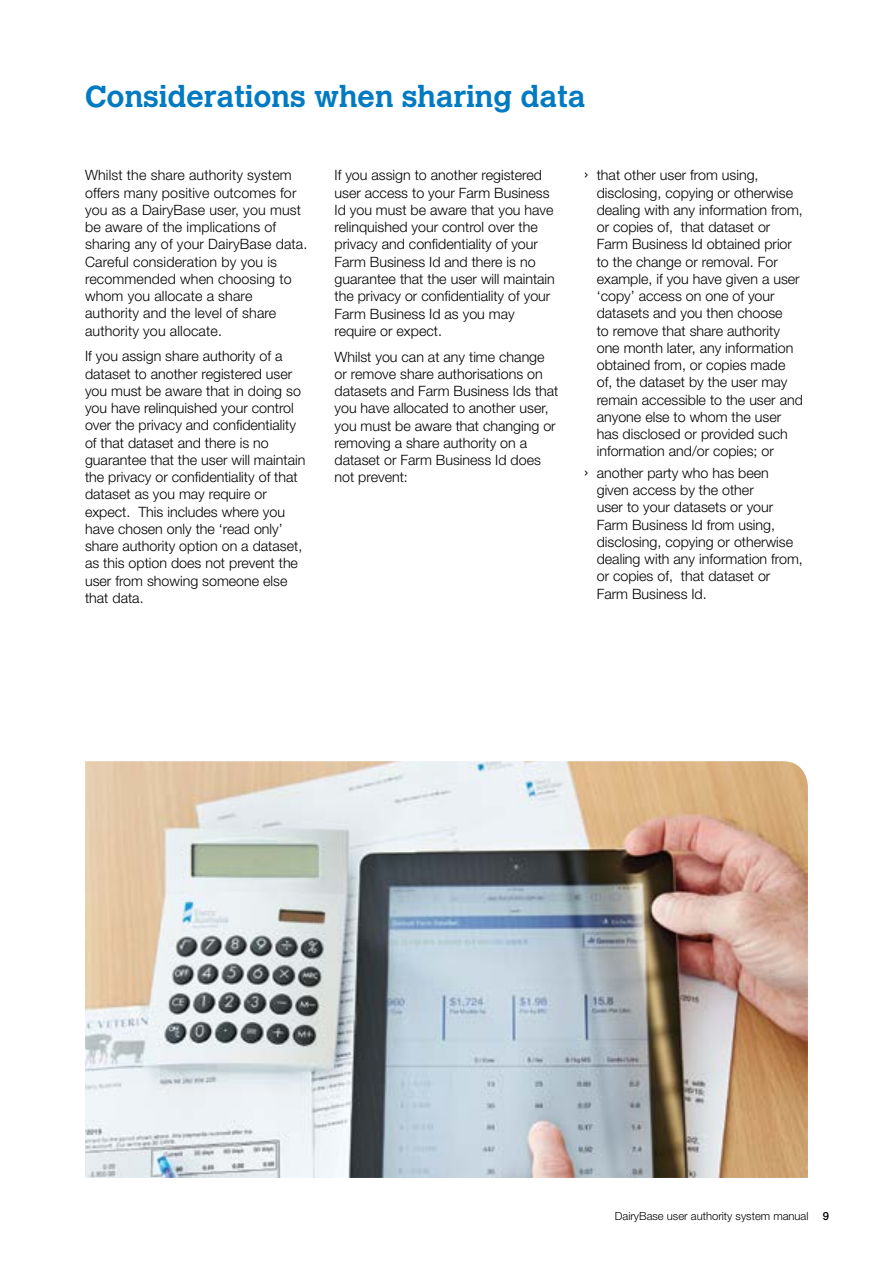
<style>
.page{position:relative;width:893px;height:1263px;background:#fff}
.page>*{position:absolute;margin:0;border:0;box-sizing:border-box;transform-origin:0 0}
.t1{font:700 30px "Calvert MT Std";color:#007ac2}
.t2{font:300 14.25px/17.2px "Helvetica Neue LT Std";color:#000}
.t3{font:300 11.25px "Helvetica Neue LT Std";color:#000}
.t4{font:500 11.25px "Helvetica Neue LT Std";color:#000}
.s1{font-size:18px}
</style>
<div class="page">
<img style="left:85px;top:761px;width:723px;height:417px">
<h1 class="t1" style="left:85px;top:78px;width:502px">Considerations when sharing data</h1>
<p class="t2" style="left:85px;top:166px;width:224px">Whilst the share authority system offers many positive outcomes for you as a DairyBase user, you must be aware of the implications of sharing any of your DairyBase data.<br>Careful consideration by you is recommended when choosing to whom you allocate a share authority and the level of share authority you allocate.</p>
<p class="t2" style="left:85px;top:347px;width:222px">If you assign share authority of a dataset to another registered user you must be aware that in doing so you have relinquished your control over the privacy and confidentiality of that dataset and there is no guarantee that the user will maintain the privacy or confidentiality of that dataset as you may require or expect. This includes where you have chosen only the ‘read only’ share authority option on a dataset, as this option does not prevent the user from showing someone else that data.</p>
<p class="t2" style="left:334px;top:166px;width:222px">If you assign to another registered user access to your Farm Business<br>Id you must be aware that you have relinquished your control over the privacy and confidentiality of your<br>Farm Business Id and there is no guarantee that the user will maintain the privacy or confidentiality of your<br>Farm Business Id as you may require or expect.</p>
<p class="t2" style="left:334px;top:347px;width:225px">Whilst you can at any time change or remove share authorisations on datasets and Farm Business Ids that you have allocated to another user, you must be aware that changing or removing a share authority on a dataset or Farm Business Id does not prevent:</p>
<p class="t2" style="left:597px;top:166px;width:208px;text-indent:-13px"><span class="s1">›</span> that other user from using, disclosing, copying or otherwise dealing with any information from, or copies of, that dataset or<br>Farm Business Id obtained prior to the change or removal. For example, if you have given a user ‘copy’ access on one of your datasets and you then choose<br>to remove that share authority one month later, any information obtained from, or copies made of, the dataset by the user may remain accessible to the user and anyone else to whom the user has disclosed or provided such information and/or copies; or</p>
<p class="t2" style="left:597px;top:464px;width:208px;text-indent:-13px"><span class="s1">›</span> another party who has been given access by the other<br>user to your datasets or your<br>Farm Business Id from using, disclosing, copying or otherwise dealing with any information from, or copies of, that dataset or<br>Farm Business Id.</p>
<p class="t3" style="left:615px;top:1209px;width:195px">DairyBase user authority system manual</p>
<p class="t4" style="left:823px;top:1210px;width:8px">9</p>
</div>
